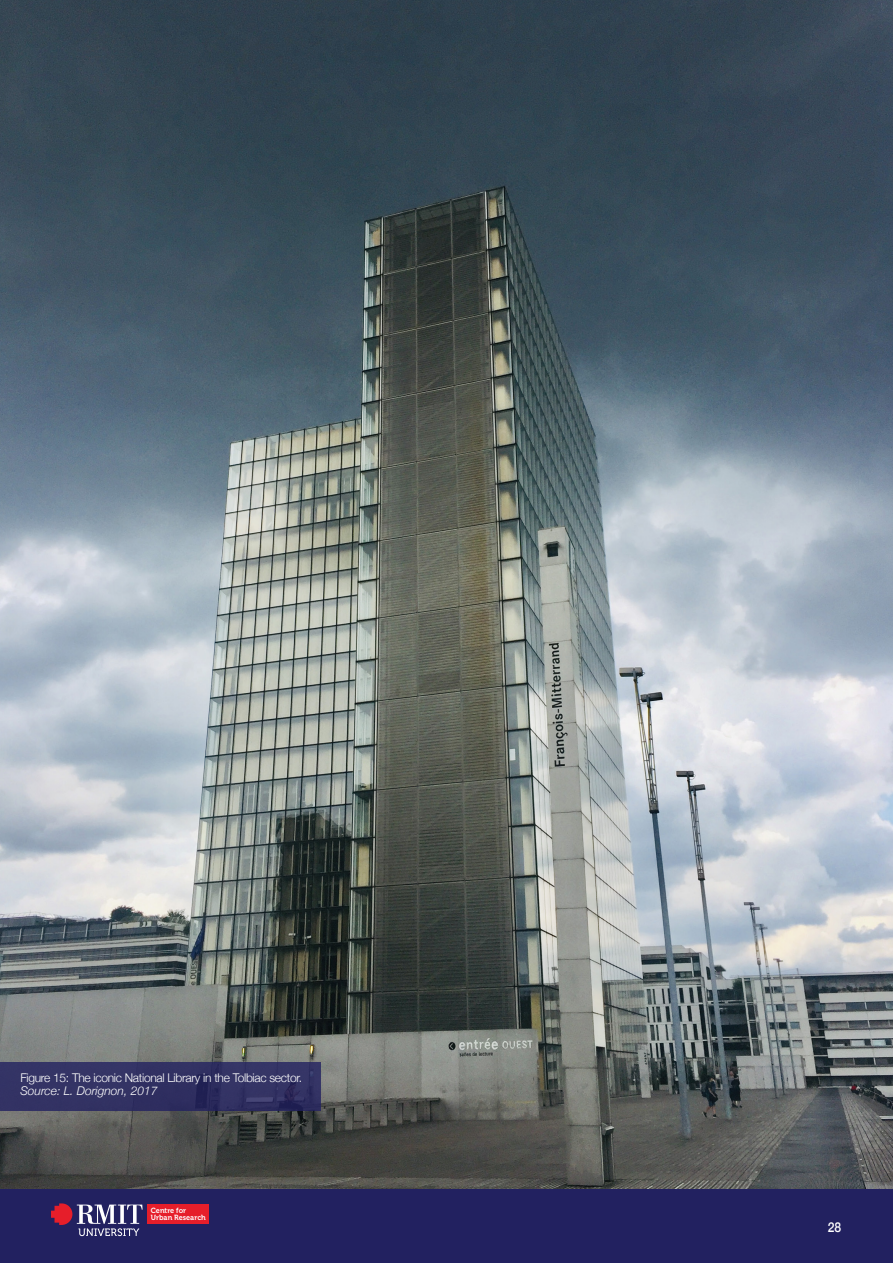
<style>
.page{position:relative;width:893px;height:1263px;background:#fff}
.page>*{position:absolute;margin:0;border:0;box-sizing:border-box;transform-origin:0 0}
.t1{font:500 13.5px "Helvetica Neue";color:#fff;scale:.9 1}
.t2{font:300 12px "Helvetica Neue";letter-spacing:-.025em;color:#fff}
.t3{font:italic 300 12px "Helvetica Neue";color:#fff}
.t4{font:7.5px/7.2px "Museo 700";color:#fff}
</style>
<div class="page">
<div style="left:0;top:1187px;width:893px;height:76px;background:#222160"></div>
<svg style="left:51px;top:1203px;width:92px;height:33px"></svg>
<div style="left:147px;top:1205px;width:62px;height:19px;background:#e61e2a"></div>
<img style="left:0;top:0;width:893px;height:1188px">
<svg style="left:0;top:1062px;width:321px;height:48px;background:#313162"></svg>
<p class="t2" style="left:20px;top:1068px;width:283px">Figure 15: The iconic National Library in the Tolbiac sector.</p>
<p class="t3" style="left:20px;top:1081px;width:138px">Source: L. Dorignon, 2017</p>
<p class="t4" style="left:151px;top:1207px;width:57px">Centre for<br>Urban Research</p>
<p class="t1" style="left:828px;top:1216px;width:17px">28</p>
</div>
